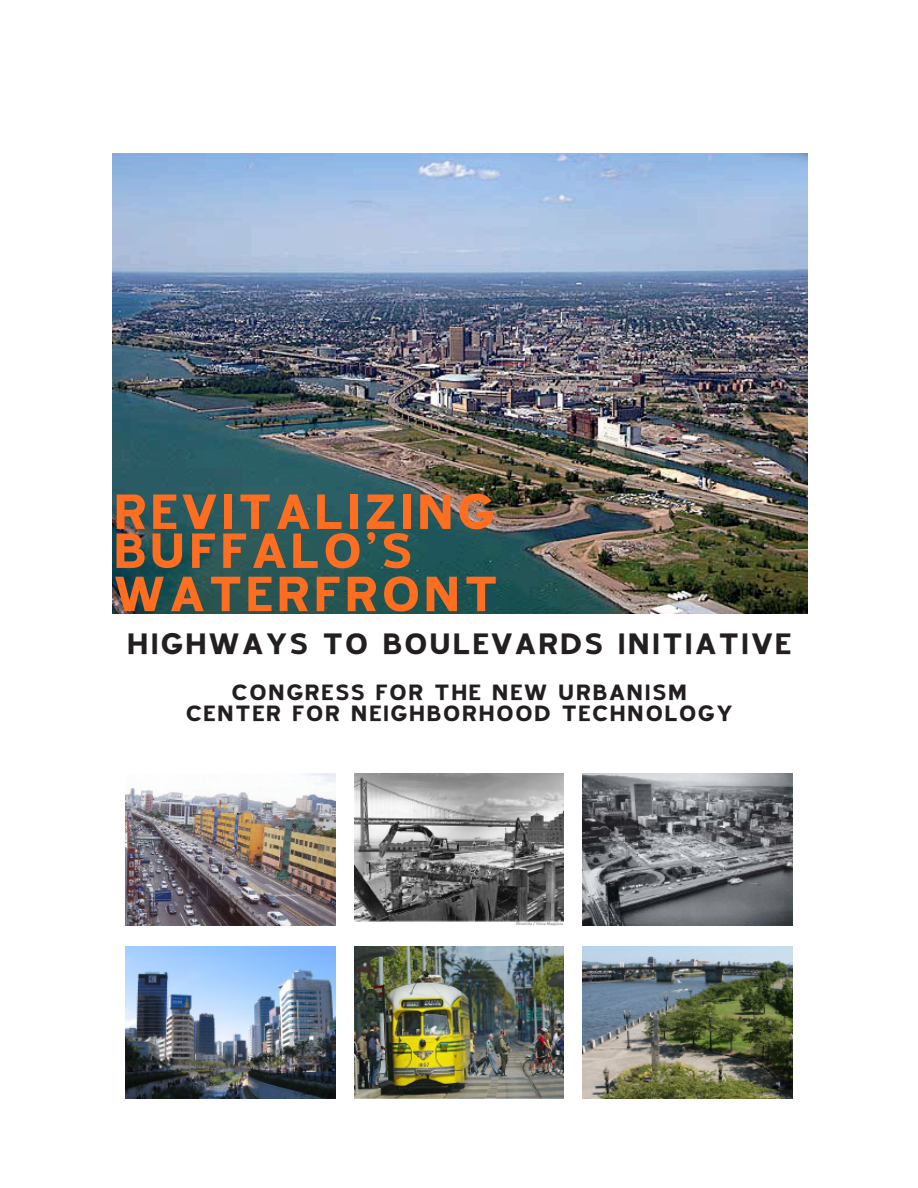
<style>
.page{position:relative;width:918px;height:1188px;background:#fff}
.page>*{position:absolute;margin:0;border:0;box-sizing:border-box;transform-origin:0 0}
.t1{font:700 60px "Blue Highway";color:#ff6d20}
.t2{font:700 36px "Blue Highway";color:#231f20}
.t3{font:700 27px "Blue Highway";color:#231f20}
</style>
<div class="page">
<img style="left:126px;top:774px;width:209px;height:151px">
<img style="left:583px;top:774px;width:209px;height:151px">
<img style="left:354px;top:947px;width:210px;height:151px">
<img style="left:354px;top:774px;width:210px;height:151px">
<img style="left:126px;top:947px;width:209px;height:151px">
<img style="left:583px;top:947px;width:209px;height:151px">
<img style="left:113px;top:153px;width:694px;height:461px">
<p class="t1" style="left:112px;top:481px;width:386px">REVITALIZING</p>
<p class="t1" style="left:112px;top:520px;width:303px">BUFFALO’S</p>
<p class="t1" style="left:112px;top:563px;width:389px">WATERFRONT</p>
<p class="t2" style="left:126px;top:626px;width:668px">HIGHWAYS TO BOULEVARDS INITIATIVE</p>
<p class="t3" style="left:231px;top:679px;width:458px">CONGRESS FOR THE NEW URBANISM</p>
<p class="t3" style="left:185px;top:700px;width:550px">CENTER FOR NEIGHBORHOOD TECHNOLOGY</p>
</div>
